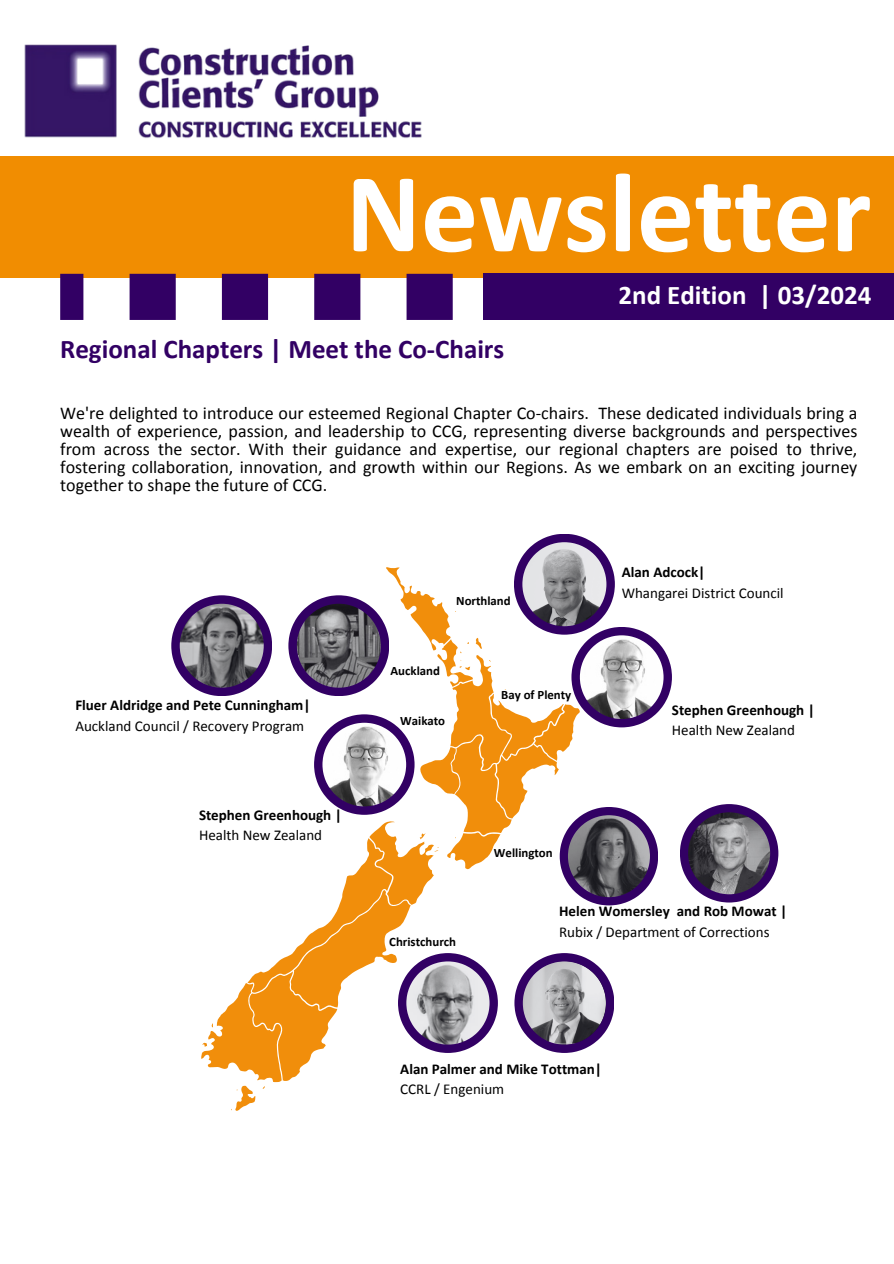
<style>
.page{position:relative;width:894px;height:1264px;background:#fff}
.page>*{position:absolute;margin:0;border:0;box-sizing:border-box;transform-origin:0 0}
.t1{font:700 114px "Calibri";color:#fff}
.t2{font:700 27px "Calibri";color:#320064}
.t3{font:700 27px "Calibri";color:#fff}
.t4{font:18px/18px "Calibri";color:#000;text-align:justify}
.t5{font:700 15px "Calibri";color:#000}
.t6{font:15px "Calibri";color:#000}
.t7{font:700 12.9px "Calibri";color:#000}
</style>
<div class="page">
<div style="left:0;top:156px;width:893px;height:122px;background:#f18d01"></div>
<div style="left:483px;top:274px;width:410px;height:46px;background:#320064"></div>
<svg style="left:60px;top:274px;width:392px;height:46px"></svg>
<img style="left:24px;top:44px;width:398px;height:94px">
<svg style="left:680px;top:804px;width:98px;height:98px"></svg>
<img style="left:688px;top:812px;width:82px;height:82px">
<svg style="left:171px;top:534px;width:500px;height:576px"></svg>
<img style="left:579px;top:635px;width:84px;height:84px">
<h1 class="t1" style="left:346px;top:165px;width:527px">Newsletter</h1>
<h2 class="t3" style="left:618px;top:283px;width:254px">2nd Edition | 03/2024</h2>
<h2 class="t2" style="left:60px;top:337px;width:445px">Regional Chapters | Meet the Co-Chairs</h2>
<p class="t4" style="left:60px;top:405px;width:798px">We're delighted to introduce our esteemed Regional Chapter Co-chairs. These dedicated individuals bring a wealth of experience, passion, and leadership to CCG, representing diverse backgrounds and perspectives from across the sector. With their guidance and expertise, our regional chapters are poised to thrive, fostering collaboration, innovation, and growth within our Regions. As we embark on an exciting journey together to shape the future of CCG.</p>
<p class="t5" style="left:75px;top:699px;width:237px">Fluer Aldridge and Pete Cunningham|</p>
<p class="t6" style="left:75px;top:719px;width:230px">Auckland Council / Recovery Program</p>
<p class="t5" style="left:199px;top:808px;width:144px">Stephen Greenhough |</p>
<p class="t6" style="left:199px;top:828px;width:125px">Health New Zealand</p>
<p class="t7" style="left:456px;top:595px;width:56px">Northland</p>
<p class="t7" style="left:390px;top:665px;width:51px">Auckland</p>
<p class="t7" style="left:400px;top:715px;width:46px">Waikato</p>
<p class="t7" style="left:501px;top:689px;width:72px">Bay of Plenty</p>
<p class="t7" style="left:494px;top:847px;width:60px">Wellington</p>
<p class="t5" style="left:621px;top:566px;width:85px">Alan Adcock|</p>
<p class="t6" style="left:621px;top:586px;width:163px">Whangarei District Council</p>
<p class="t5" style="left:671px;top:703px;width:144px">Stephen Greenhough |</p>
<p class="t6" style="left:671px;top:723px;width:125px">Health New Zealand</p>
<p class="t7" style="left:389px;top:935px;width:68px">Christchurch</p>
<p class="t5" style="left:559px;top:905px;width:229px">Helen Womersley and Rob Mowat |</p>
<p class="t6" style="left:559px;top:925px;width:212px">Rubix / Department of Corrections</p>
<p class="t5" style="left:400px;top:1062px;width:203px">Alan Palmer and Mike Tottman|</p>
<p class="t6" style="left:400px;top:1082px;width:105px">CCRL / Engenium</p>
</div>
